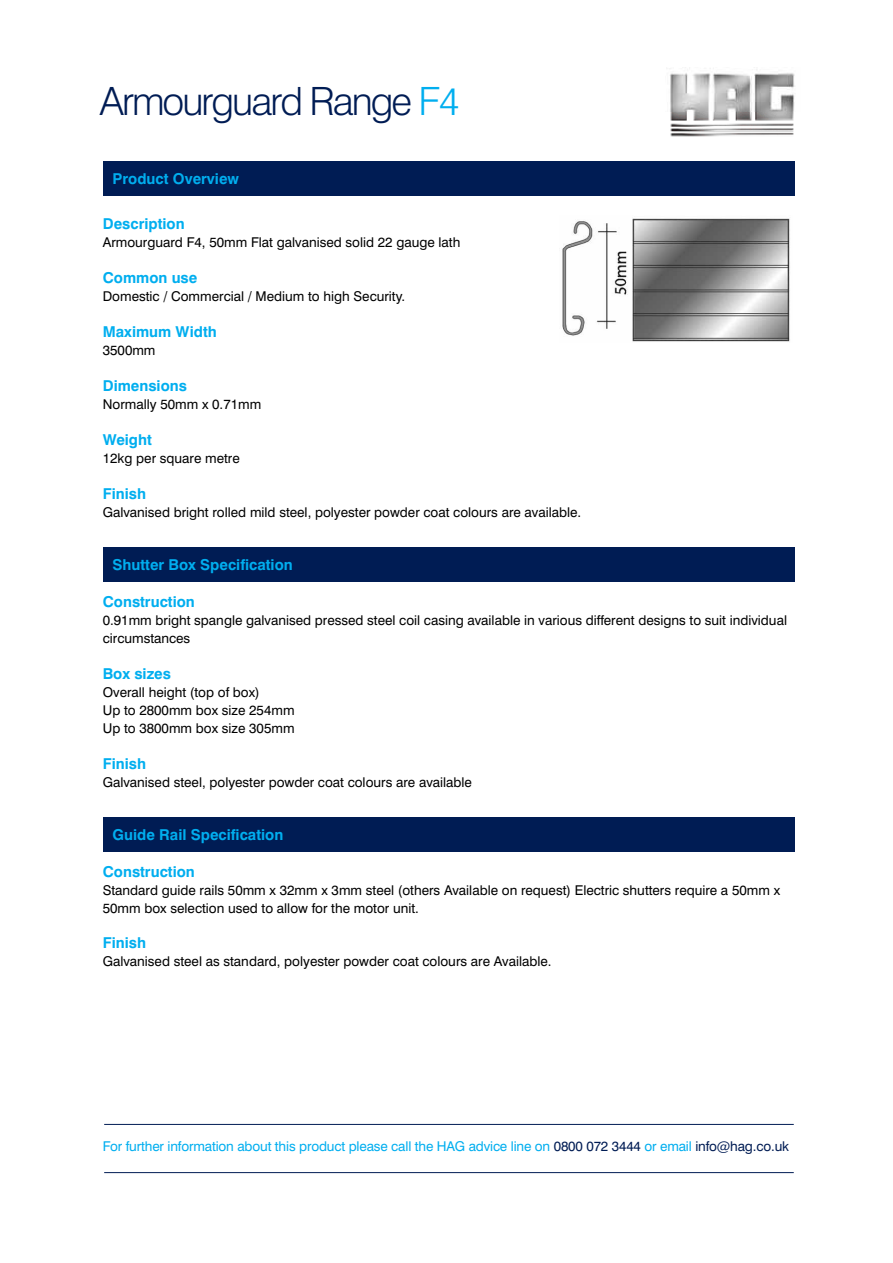
<style>
.page{position:relative;width:893px;height:1263px;background:#fff}
.page>*{position:absolute;margin:0;border:0;box-sizing:border-box;transform-origin:0 0}
.t1{font:300 39px "Swiss 721 BT";letter-spacing:-.05em;color:#001c54}
.t2{font:700 15px "Swiss 721 BT";color:#00aeef}
.t3{font:13.5px/18px "Swiss 721 BT";color:#000}
.t4{font:13.5px "Swiss 721 BT";letter-spacing:-.01em;color:#00aeef}
.s1{color:#00aeef}
.s2{color:#001c54}
</style>
<div class="page">
<div style="left:104px;top:817px;width:691px;height:34px;background:#001c54"></div>
<div style="left:104px;top:548px;width:691px;height:34px;background:#001c54"></div>
<div style="left:104px;top:162px;width:691px;height:34px;background:#001c54"></div>
<hr style="left:104px;top:1124px;width:690px;height:1px;background:#001c54">
<hr style="left:104px;top:1172px;width:690px;height:1px;background:#001c54">
<img style="left:670px;top:68px;width:125px;height:69px">
<img style="left:562px;top:218px;width:228px;height:124px">
<h1 class="t1" style="left:100px;top:78px;width:361px">Armourguard Range <span class="s1">F4</span></h1>
<p class="t2" style="left:113px;top:169px;width:128px">Product Overview</p>
<p class="t2" style="left:103px;top:214px;width:83px">Description</p>
<p class="t3" style="left:103px;top:233px;width:359px">Armourguard F4, 50mm Flat galvanised solid 22 gauge lath</p>
<p class="t2" style="left:103px;top:268px;width:96px">Common use</p>
<p class="t3" style="left:103px;top:287px;width:304px">Domestic / Commercial / Medium to high Security.</p>
<p class="t2" style="left:103px;top:322px;width:116px">Maximum Width</p>
<p class="t3" style="left:103px;top:341px;width:54px">3500mm</p>
<p class="t2" style="left:103px;top:376px;width:86px">Dimensions</p>
<p class="t3" style="left:103px;top:395px;width:160px">Normally 50mm x 0.71mm</p>
<p class="t2" style="left:103px;top:430px;width:51px">Weight</p>
<p class="t3" style="left:103px;top:449px;width:139px">12kg per square metre</p>
<p class="t2" style="left:103px;top:484px;width:45px">Finish</p>
<p class="t3" style="left:103px;top:503px;width:480px">Galvanised bright rolled mild steel, polyester powder coat colours are available.</p>
<p class="t2" style="left:113px;top:555px;width:182px">Shutter Box Specification</p>
<p class="t2" style="left:103px;top:592px;width:94px">Construction</p>
<p class="t3" style="left:103px;top:611px;width:686px">0.91mm bright spangle galvanised pressed steel coil casing available in various different designs to suit individual circumstances</p>
<p class="t2" style="left:103px;top:664px;width:70px">Box sizes</p>
<p class="t3" style="left:103px;top:683px;width:193px">Overall height (top of box)<br>Up to 2800mm box size 254mm<br>Up to 3800mm box size 305mm</p>
<p class="t2" style="left:103px;top:754px;width:45px">Finish</p>
<p class="t3" style="left:103px;top:773px;width:371px">Galvanised steel, polyester powder coat colours are available</p>
<p class="t2" style="left:113px;top:825px;width:172px">Guide Rail Specification</p>
<p class="t2" style="left:103px;top:862px;width:94px">Construction</p>
<p class="t3" style="left:103px;top:881px;width:679px">Standard guide rails 50mm x 32mm x 3mm steel (others Available on request) Electric shutters require a 50mm x<br>50mm box selection used to allow for the motor unit.</p>
<p class="t2" style="left:103px;top:933px;width:45px">Finish</p>
<p class="t3" style="left:103px;top:952px;width:450px">Galvanised steel as standard, polyester powder coat colours are Available.</p>
<p class="t4" style="left:103px;top:1138px;width:688px">For further information about this product please call the HAG advice line on <span class="s2">0800 072 3444</span> or email <span class="s2">info@hag.co.uk</span></p>
</div>
